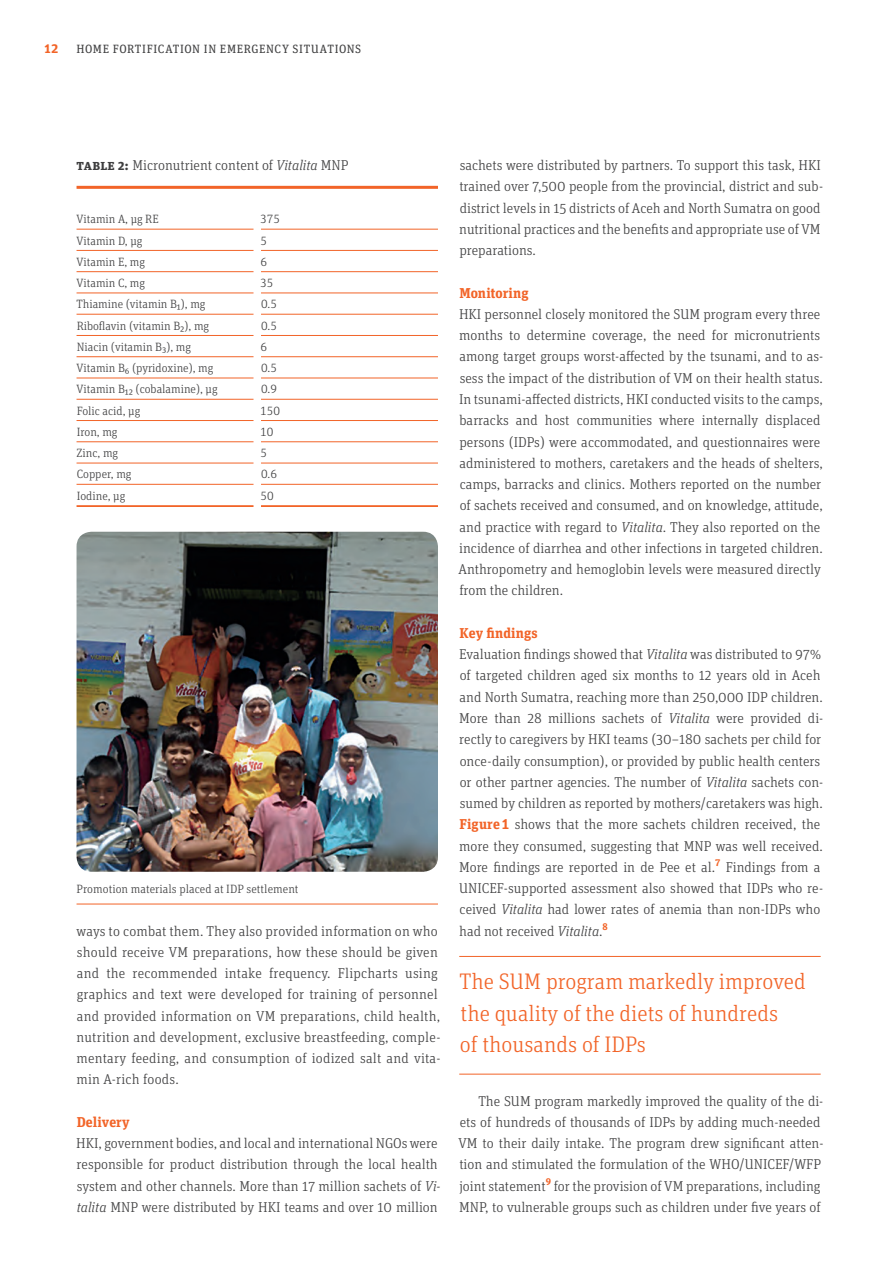
<style>
.page{position:relative;width:893px;height:1263px;background:#fff}
.page>*{position:absolute;margin:0;border:0;box-sizing:border-box;transform-origin:0 0}
.t1{font:300 22.5px/32px "Unit Slab Pro";color:#f26428}
.t2{font:300 14.25px/21.3px "Unit Slab Pro";color:#3e3e3f}
.t3{font:700 14.25px "Unit Slab Pro";color:#f26428}
.t4{font:700 13.5px "Unit Slab Pro";color:#f26428}
.t5{font:300 12px "Unit Slab Pro";color:#3e3e3f}
.t6{font:12px "Unit Slab Pro";letter-spacing:.05em;color:#3e3e3f}
.s1{font-weight:700}
.s2{font-style:italic}
.s3{font-weight:700;color:#f26428}
</style>
<div class="page">
<hr style="left:459px;top:956px;width:362px;height:1px;background:#f26428">
<hr style="left:459px;top:1074px;width:362px;height:1px;background:#f26428">
<hr style="left:77px;top:904px;width:361px;height:1px;background:#f26428">
<hr style="left:77px;top:186px;width:361px;height:3px;background:#f26428">
<hr style="left:77px;top:229px;width:176px;height:1px;background:#f26428">
<hr style="left:261px;top:229px;width:177px;height:1px;background:#f26428">
<hr style="left:77px;top:250px;width:176px;height:1px;background:#f26428">
<hr style="left:261px;top:250px;width:177px;height:1px;background:#f26428">
<hr style="left:77px;top:271px;width:176px;height:1px;background:#f26428">
<hr style="left:261px;top:271px;width:177px;height:1px;background:#f26428">
<hr style="left:77px;top:293px;width:176px;height:1px;background:#f26428">
<hr style="left:261px;top:293px;width:177px;height:1px;background:#f26428">
<hr style="left:77px;top:314px;width:176px;height:1px;background:#f26428">
<hr style="left:261px;top:314px;width:177px;height:1px;background:#f26428">
<hr style="left:77px;top:335px;width:176px;height:1px;background:#f26428">
<hr style="left:261px;top:335px;width:177px;height:1px;background:#f26428">
<hr style="left:77px;top:356px;width:176px;height:1px;background:#f26428">
<hr style="left:261px;top:356px;width:177px;height:1px;background:#f26428">
<hr style="left:77px;top:378px;width:176px;height:1px;background:#f26428">
<hr style="left:261px;top:378px;width:177px;height:1px;background:#f26428">
<hr style="left:77px;top:399px;width:176px;height:1px;background:#f26428">
<hr style="left:261px;top:399px;width:177px;height:1px;background:#f26428">
<hr style="left:77px;top:420px;width:176px;height:1px;background:#f26428">
<hr style="left:261px;top:420px;width:177px;height:1px;background:#f26428">
<hr style="left:77px;top:441px;width:176px;height:1px;background:#f26428">
<hr style="left:261px;top:441px;width:177px;height:1px;background:#f26428">
<hr style="left:77px;top:463px;width:176px;height:1px;background:#f26428">
<hr style="left:261px;top:463px;width:177px;height:1px;background:#f26428">
<hr style="left:77px;top:484px;width:176px;height:1px;background:#f26428">
<hr style="left:261px;top:484px;width:177px;height:1px;background:#f26428">
<hr style="left:77px;top:505px;width:176px;height:2px;background:#f26428">
<hr style="left:261px;top:505px;width:177px;height:2px;background:#f26428">
<img style="left:77px;top:532px;width:361px;height:340px">
<p class="t4" style="left:45px;top:39px;width:15px">12</p>
<p class="t6" style="left:77px;top:41px;width:285px">HOME FORTIFICATION IN EMERGENCY SITUATIONS</p>
<p class="t2" style="left:77px;top:154px;width:273px"><span class="s1">table 2:</span> Micronutrient content of <span class="s2">Vitalita</span> MNP</p>
<p class="t5" style="left:76px;top:211px;width:84px">Vitamin A, µg RE</p>
<p class="t5" style="left:260px;top:211px;width:21px">375</p>
<p class="t5" style="left:76px;top:233px;width:68px">Vitamin D, µg</p>
<p class="t5" style="left:261px;top:233px;width:8px">5</p>
<p class="t5" style="left:76px;top:254px;width:70px">Vitamin E, mg</p>
<p class="t5" style="left:261px;top:254px;width:8px">6</p>
<p class="t5" style="left:76px;top:275px;width:70px">Vitamin C, mg</p>
<p class="t5" style="left:260px;top:275px;width:15px">35</p>
<p class="t5" style="left:76px;top:296px;width:130px">Thiamine (vitamin B1), mg</p>
<p class="t5" style="left:261px;top:296px;width:18px">0.5</p>
<p class="t5" style="left:77px;top:318px;width:134px">Riboflavin (vitamin B2), mg</p>
<p class="t5" style="left:261px;top:318px;width:18px">0.5</p>
<p class="t5" style="left:77px;top:339px;width:116px">Niacin (vitamin B3), mg</p>
<p class="t5" style="left:261px;top:339px;width:8px">6</p>
<p class="t5" style="left:76px;top:360px;width:138px">Vitamin B6 (pyridoxine), mg</p>
<p class="t5" style="left:261px;top:360px;width:18px">0.5</p>
<p class="t5" style="left:76px;top:381px;width:143px">Vitamin B12 (cobalamine), µg</p>
<p class="t5" style="left:261px;top:381px;width:18px">0.9</p>
<p class="t5" style="left:77px;top:403px;width:65px">Folic acid, µg</p>
<p class="t5" style="left:260px;top:403px;width:21px">150</p>
<p class="t5" style="left:77px;top:424px;width:42px">Iron, mg</p>
<p class="t5" style="left:260px;top:424px;width:15px">10</p>
<p class="t5" style="left:77px;top:445px;width:43px">Zinc, mg</p>
<p class="t5" style="left:261px;top:445px;width:8px">5</p>
<p class="t5" style="left:77px;top:467px;width:56px">Copper, mg</p>
<p class="t5" style="left:261px;top:467px;width:18px">0.6</p>
<p class="t5" style="left:77px;top:488px;width:50px">Iodine, µg</p>
<p class="t5" style="left:261px;top:488px;width:15px">50</p>
<p class="t5" style="left:77px;top:881px;width:224px">Promotion materials placed at IDP settlement</p>
<p class="t2" style="left:76px;top:919px;width:366px">ways to combat them. They also provided information on who should receive VM preparations, how these should be given and the recommended intake frequency. Flipcharts using graphics and text were developed for training of personnel and provided information on VM preparations, child health, nutrition and development, exclusive breastfeeding, comple&shy;mentary feeding, and consumption of iodized salt and vita&shy;min A-rich foods.</p>
<p class="t3" style="left:77px;top:1111px;width:54px">Delivery</p>
<p class="t2" style="left:76px;top:1132px;width:366px">HKI, government bodies, and local and international NGOs were responsible for product distribution through the local health system and other channels. More than 17 million sachets of <span class="s2">Vi&shy;talita</span> MNP were distributed by HKI teams and over 10 million</p>
<p class="t2" style="left:459px;top:154px;width:366px">sachets were distributed by partners. To support this task, HKI trained over 7,500 people from the provincial, district and sub&shy;district levels in 15 districts of Aceh and North Sumatra on good nutritional practices and the benefits and appropriate use of VM preparations.</p>
<p class="t3" style="left:459px;top:282px;width:71px">Monitoring</p>
<p class="t2" style="left:459px;top:303px;width:366px">HKI personnel closely monitored the SUM program every three months to determine coverage, the need for micronutrients among target groups worst-affected by the tsunami, and to as&shy;sess the impact of the distribution of VM on their health status.<br>In tsunami-affected districts, HKI conducted visits to the camps, barracks and host communities where internally displaced persons (IDPs) were accommodated, and questionnaires were administered to mothers, caretakers and the heads of shelters, camps, barracks and clinics. Mothers reported on the number of sachets received and consumed, and on knowledge, attitude, and practice with regard to <span class="s2">Vitalita</span>. They also reported on the incidence of diarrhea and other infections in targeted children.<br>Anthropometry and hemoglobin levels were measured directly from the children.</p>
<p class="t2" style="left:459px;top:622px;width:366px"><span class="s3">Key findings<br></span>Evaluation findings showed that <span class="s2">Vitalita</span> was distributed to 97% of targeted children aged six months to 12 years old in Aceh and North Sumatra, reaching more than 250,000 IDP children.<br>More than 28 millions sachets of <span class="s2">Vitalita</span> were provided di&shy;rectly to caregivers by HKI teams (30–180 sachets per child for once-daily consumption), or provided by public health centers or other partner agencies. The number of <span class="s2">Vitalita</span> sachets con&shy;sumed by children as reported by mothers/caretakers was high.<br><span class="s3">Figure1</span> shows that the more sachets children received, the more they consumed, suggesting that MNP was well received.<br>More findings are reported in de Pee et al.<sup>7</sup> Findings from a UNICEF-supported assessment also showed that IDPs who re&shy;ceived <span class="s2">Vitalita</span> had lower rates of anemia than non-IDPs who had not received <span class="s2">Vitalita</span>.<sup>8</sup></p>
<h1 class="t1" style="left:460px;top:964px;width:348px">The SUM program markedly improved the quality of the diets of hundreds<br>of thousands of IDPs</h1>
<p class="t2" style="left:458px;top:1089px;width:367px;text-indent:20px">The SUM program markedly improved the quality of the di&shy;ets of hundreds of thousands of IDPs by adding much-needed VM to their daily intake. The program drew significant atten&shy;tion and stimulated the formulation of the WHO/UNICEF/WFP joint statement<sup>9</sup> for the provision of VM preparations, including MNP, to vulnerable groups such as children under five years of</p>
</div>
